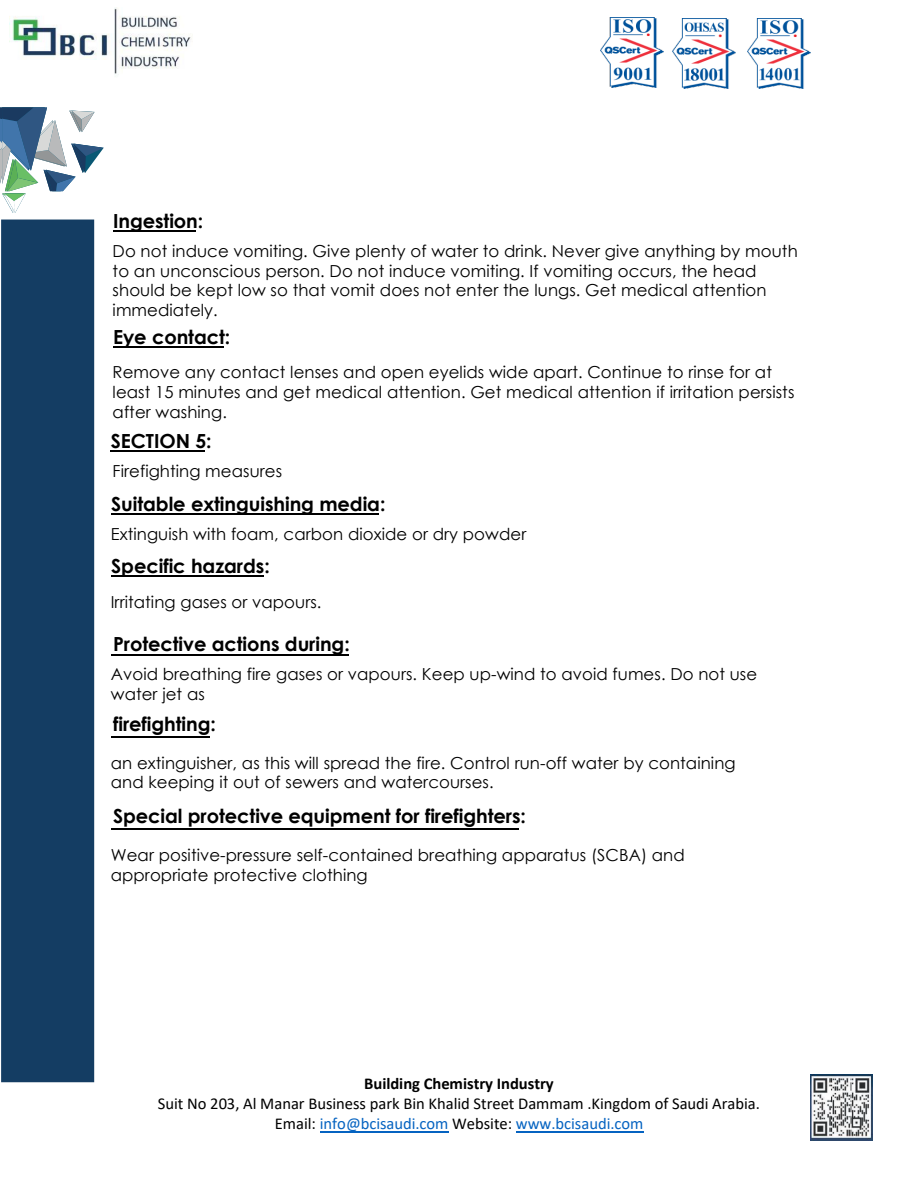
<style>
.page{position:relative;width:918px;height:1188px;background:#fff}
.page>*{position:absolute;margin:0;border:0;box-sizing:border-box;transform-origin:0 0}
.t1{font:700 19.5px "Century Gothic";letter-spacing:-.005em;color:#000}
.t2{font:16.5px/19.8px "Century Gothic";letter-spacing:.005em;color:#000}
.t3{font:16.5px/20.2px "Calibri";color:#000;text-align:center}
.t4{font:700 16.5px "Calibri";color:#000}
.s1{color:#0563c1}
</style>
<div class="page">
<hr style="left:111px;top:450px;width:94px;height:2px;background:#000">
<hr style="left:113px;top:230px;width:83px;height:2px;background:#000">
<hr style="left:113px;top:346px;width:111px;height:1px;background:#000">
<hr style="left:111px;top:513px;width:268px;height:2px;background:#000">
<hr style="left:111px;top:575px;width:153px;height:2px;background:#000">
<hr style="left:111px;top:654px;width:238px;height:1px;background:#000">
<hr style="left:111px;top:736px;width:99px;height:2px;background:#000">
<hr style="left:111px;top:828px;width:408px;height:2px;background:#000">
<hr style="left:320px;top:1131px;width:129px;height:1px;background:#0563c1">
<hr style="left:516px;top:1131px;width:127px;height:1px;background:#0563c1">
<img style="left:601px;top:18px;width:63px;height:70px">
<img style="left:747px;top:19px;width:63px;height:70px">
<img style="left:810px;top:1075px;width:63px;height:65px">
<img style="left:12px;top:8px;width:179px;height:66px">
<div style="left:1px;top:220px;width:93px;height:862px;background:#143d63"></div>
<svg style="left:0;top:107px;width:104px;height:106px"></svg>
<img style="left:673px;top:19px;width:63px;height:70px">
<p class="t1" style="left:113px;top:207px;width:92px">Ingestion:</p>
<p class="t2" style="left:113px;top:241px;width:687px">Do not induce vomiting. Give plenty of water to drink. Never give anything by mouth to an unconscious person. Do not induce vomiting. If vomiting occurs, the head should be kept low so that vomit does not enter the lungs. Get medical attention immediately.</p>
<p class="t1" style="left:113px;top:322px;width:119px">Eye contact:</p>
<p class="t2" style="left:113px;top:362px;width:683px">Remove any contact lenses and open eyelids wide apart. Continue to rinse for at least 15 minutes and get medical attention. Get medical attention if irritation persists after washing.</p>
<p class="t1" style="left:111px;top:426px;width:102px">SECTION 5:</p>
<p class="t2" style="left:113px;top:461px;width:171px">Firefighting measures</p>
<p class="t1" style="left:111px;top:489px;width:276px">Suitable extinguishing media:</p>
<p class="t2" style="left:111px;top:523px;width:417px">Extinguish with foam, carbon dioxide or dry powder</p>
<p class="t1" style="left:111px;top:551px;width:160px">Specific hazards:</p>
<p class="t2" style="left:111px;top:591px;width:212px">Irritating gases or vapours.</p>
<p class="t1" style="left:113px;top:629px;width:238px">Protective actions during:</p>
<p class="t2" style="left:111px;top:664px;width:648px">Avoid breathing fire gases or vapours. Keep up-wind to avoid fumes. Do not use water jet as</p>
<p class="t1" style="left:113px;top:709px;width:104px">firefighting:</p>
<p class="t2" style="left:111px;top:752px;width:626px">an extinguisher, as this will spread the fire. Control run-off water by containing and keeping it out of sewers and watercourses.</p>
<p class="t1" style="left:113px;top:801px;width:414px">Special protective equipment for firefighters:</p>
<p class="t2" style="left:111px;top:845px;width:575px">Wear positive-pressure self-contained breathing apparatus (SCBA) and appropriate protective clothing</p>
<p class="t4" style="left:364px;top:1072px;width:191px">Building Chemistry Industry</p>
<p class="t3" style="left:158px;top:1093px;width:604px">Suit No 203, Al Manar Business park Bin Khalid Street Dammam .Kingdom of Saudi Arabia.<br>Email: <span class="s1">info@bcisaudi.com</span> Website: <span class="s1">www.bcisaudi.com</span></p>
</div>
